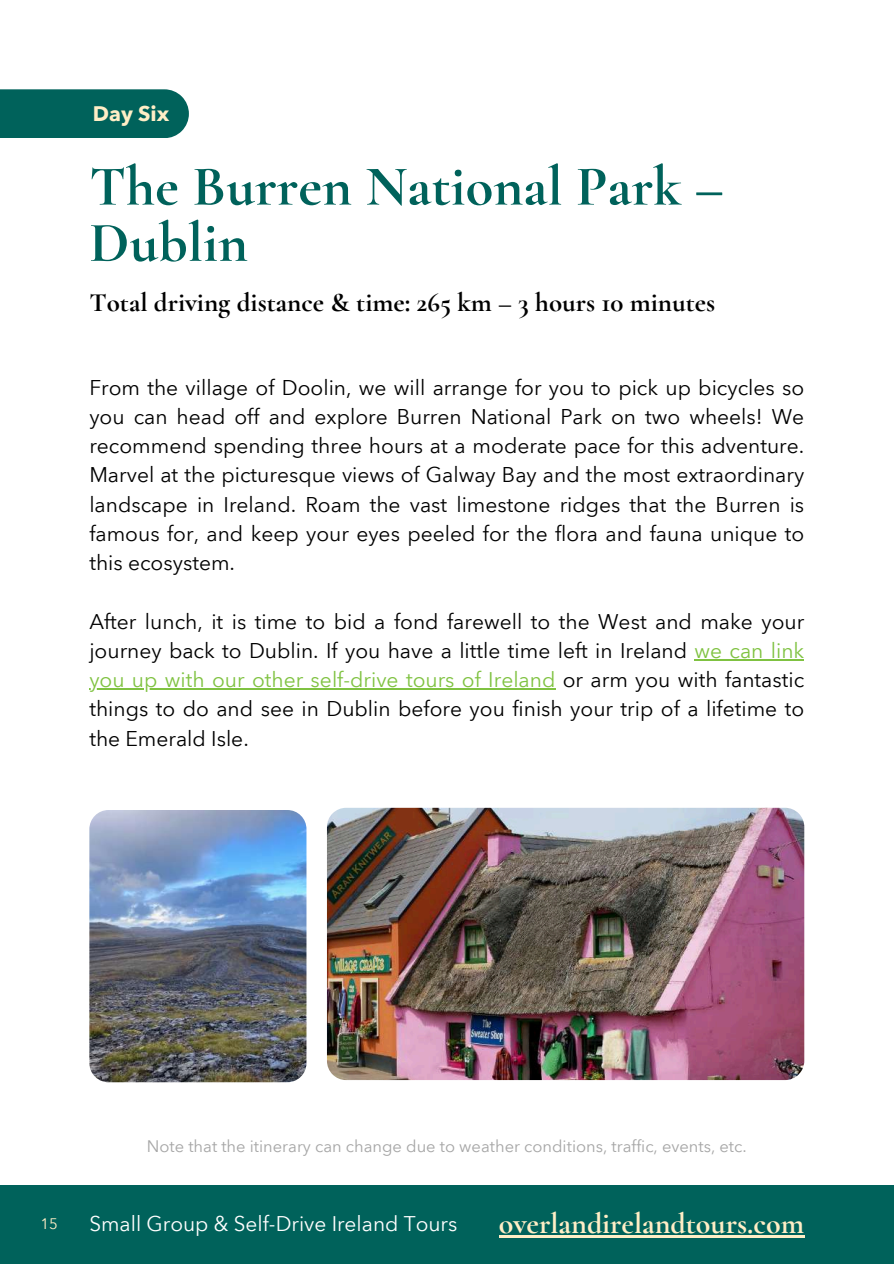
<style>
.page{position:relative;width:894px;height:1264px;background:#fff}
.page>*{position:absolute;margin:0;border:0;box-sizing:border-box;transform-origin:0 0}
.t1{font:700 57px/56.2px "Cormorant Garamond";color:#00625b}
.t2{font:700 30px "Cormorant Garamond";color:#ffeec6}
.t3{font:700 27px "Cormorant Garamond";color:#000}
.t4{font:21px/29.2px "Avenir Next Arabic";color:#000;text-align:justify}
.t5{font:700 21px "Avenir Next Arabic";color:#ffeec6}
.t6{font:20.85px "Avenir Next Arabic";color:#fff}
.t7{font:16.5px "Avenir Next Arabic";color:#a6a6a6}
.t8{font:15px "Avenir Next Arabic";color:#ffeec6}
.s1{color:#7fc241}
</style>
<div class="page">
<div style="left:0;top:1184px;width:893px;height:79px;background:#00625b"></div>
<div style="left:0;top:89px;width:189px;height:49px;background:#00625b"></div>
<img style="left:327px;top:807px;width:477px;height:273px">
<img style="left:89px;top:810px;width:217px;height:272px;border-radius:19px">
<hr style="left:498px;top:1235px;width:306px;height:2px;background:#ffeec6">
<hr style="left:694px;top:659px;width:110px;height:1px;background:#7fc241">
<hr style="left:89px;top:688px;width:466px;height:1px;background:#7fc241">
<p class="t5" style="left:93px;top:101px;width:78px">Day Six</p>
<h1 class="t1" style="left:89px;top:158px;width:636px">The Burren National Park –<br>Dublin</h1>
<p class="t3" style="left:89px;top:286px;width:627px">Total driving distance &amp; time: 265 km – 3 hours 10 minutes</p>
<p class="t4" style="left:89px;top:373px;width:716px">From the village of Doolin, we will arrange for you to pick up bicycles so you can head off and explore Burren National Park on two wheels! We recommend spending three hours at a moderate pace for this adventure.<br>Marvel at the picturesque views of Galway Bay and the most extraordinary landscape in Ireland. Roam the vast limestone ridges that the Burren is famous for, and keep your eyes peeled for the flora and fauna unique to this ecosystem.</p>
<p class="t4" style="left:89px;top:607px;width:716px">After lunch, it is time to bid a fond farewell to the West and make your journey back to Dublin. If you have a little time left in Ireland <span class="s1">we can link you up with our other self-drive tours of Ireland</span> or arm you with fantastic things to do and see in Dublin before you finish your trip of a lifetime to the Emerald Isle.</p>
<p class="t7" style="left:147px;top:1136px;width:601px">Note that the itinerary can change due to weather conditions, traffic, events, etc.</p>
<p class="t8" style="left:40px;top:1214px;width:19px">15</p>
<p class="t6" style="left:89px;top:1211px;width:369px">Small Group &amp; Self-Drive Ireland Tours</p>
<h2 class="t2" style="left:498px;top:1205px;width:307px">overlandirelandtours.com</h2>
</div>
